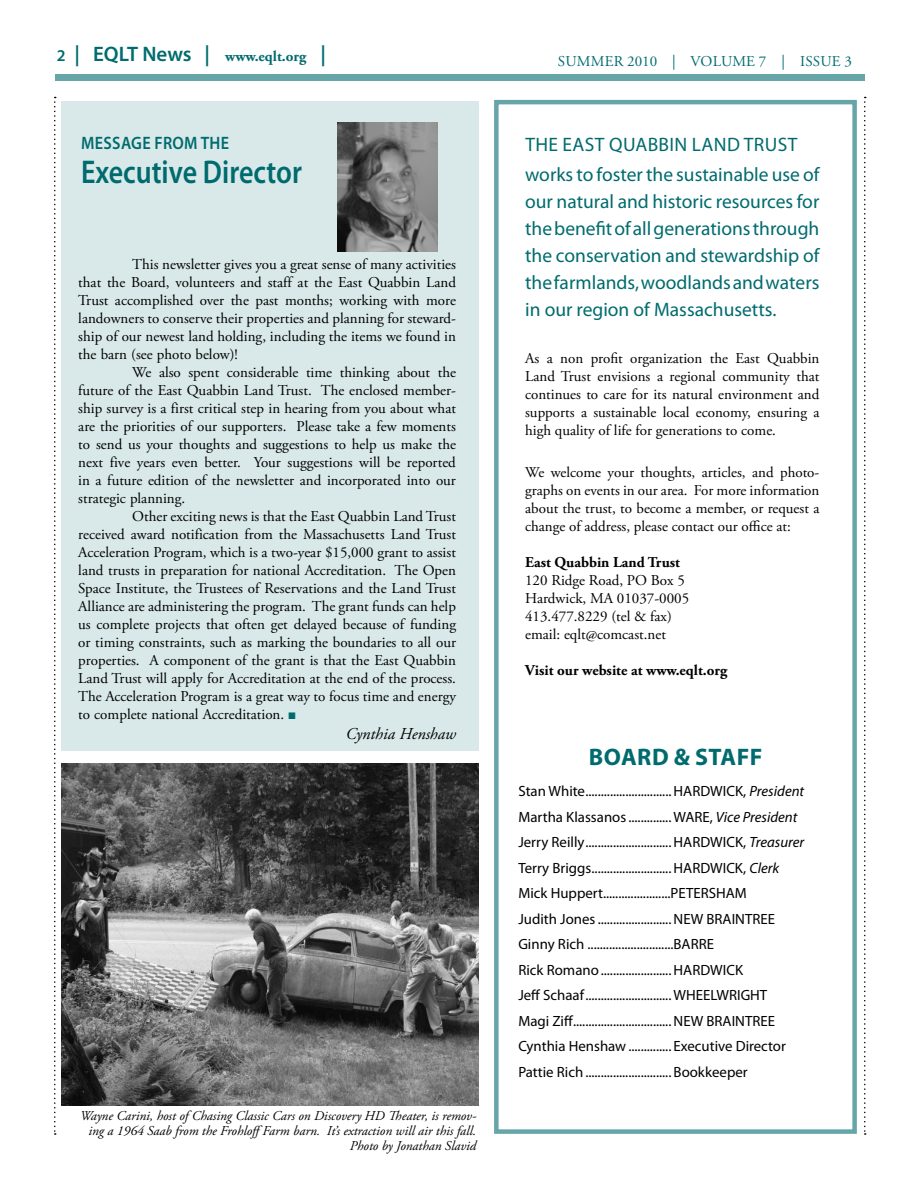
<style>
.page{position:relative;width:918px;height:1188px;background:#fff}
.page>*{position:absolute;margin:0;border:0;box-sizing:border-box;transform-origin:0 0}
.t1{font:600 33px "Myriad Pro";color:#006b6e;scale:.85 1}
.t2{font:700 24px "Myriad Pro";letter-spacing:.02em;color:#006b6e}
.t3{font:19.5px/27px "Myriad Pro";color:#006b6e;text-align:justify}
.t4{font:19.5px/30px "Myriad Pro";letter-spacing:.02em;color:#006b6e}
.t5{font:600 18px "Myriad Pro";letter-spacing:.02em;color:#006b6e;scale:.9 1}
.t6{font:italic 16.5px "Adobe Garamond Pro";color:#000}
.t7{font:15px/18px "Adobe Garamond Pro";color:#000;text-align:justify}
.t8{font:700 15px "Adobe Garamond Pro";color:#000}
.t9{font:15px "Adobe Garamond Pro";letter-spacing:.015em;color:#006b6e}
.t10{font:700 15px "Adobe Garamond Pro";color:#006b6e}
.t11{font:14.85px/25.5px "Myriad Pro";color:#000}
.t12{font:italic 14.85px "Myriad Pro";color:#000}
.t13{font:italic 13.5px/15px "Adobe Garamond Pro";color:#000;text-align:right}
.s1{font-family:"Myriad Pro";font-weight:600;font-size:16.5px}
.s2{font-family:"Myriad Pro";font-weight:600;font-size:21px}
.s3{color:#006b6e}
.s4{font-style:italic}
.s5{font-style:normal}
</style>
<div class="page">
<div style="left:55px;top:74px;width:810px;height:7px;background:#66a6a8"></div>
<svg style="left:54px;top:97px;width:2px;height:1038px"></svg>
<svg style="left:864px;top:97px;width:2px;height:1038px"></svg>
<div style="left:62px;top:101px;width:417px;height:650px;background:#d9e9e9"></div>
<div style="left:494px;top:100px;width:363px;height:1034px;border:4px solid #66a6a8"></div>
<img style="left:338px;top:123px;width:99px;height:128px">
<img style="left:62px;top:764px;width:417px;height:342px">
<p class="t10" style="left:57px;top:48px;width:271px"><span class="s1">2</span> <span class="s2">| EQLT News |</span> www.eqlt.org <span class="s2">|</span></p>
<p class="t9" style="left:558px;top:52px;width:176px">SUMMER 2010 | Volume</p>
<p class="t9" style="left:759px;top:52px;width:57px">7 | Issue</p>
<p class="t9" style="left:845px;top:52px;width:9px">3</p>
<p class="t5" style="left:81px;top:131px;width:164px">Message from the</p>
<h1 class="t1" style="left:81px;top:151px;width:262px">Executive Director</h1>
<p class="t7" style="left:78px;top:256px;width:379px;text-indent:54px">This newsletter gives you a great sense of many activities that the Board, volunteers and staff at the East Quabbin Land Trust accomplished over the past months; working with more landowners to conserve their properties and planning for steward&shy;ship of our newest land holding, including the items we found in the barn (see photo below)!</p>
<p class="t7" style="left:78px;top:364px;width:379px;text-indent:54px">We also spent considerable time thinking about the future of the East Quabbin Land Trust. The enclosed member&shy;ship survey is a first critical step in hearing from you about what are the priorities of our supporters. Please take a few moments to send us your thoughts and suggestions to help us make the next five years even better. Your suggestions will be reported in a future edition of the newsletter and incorporated into our strategic planning.</p>
<p class="t7" style="left:78px;top:508px;width:379px;text-indent:54px">Other exciting news is that the East Quabbin Land Trust received award notification from the Massachusetts Land Trust Acceleration Program, which is a two-year $15,000 grant to assist land trusts in preparation for national Accreditation. The Open Space Institute, the Trustees of Reservations and the Land Trust Alliance are administering the program. The grant funds can help us complete projects that often get delayed because of funding or timing constraints, such as marking the boundaries to all our properties. A component of the grant is that the East Quabbin Land Trust will apply for Accreditation at the end of the process.<br>The Acceleration Program is a great way to focus time and energy to complete national Accreditation. <span class="s3">■</span></p>
<p class="t6" style="left:346px;top:723px;width:112px">Cynthia Henshaw</p>
<p class="t13" style="left:80px;top:1108px;width:398px">Wayne Carini, host of Chasing Classic Cars on Discovery HD Theater, is remov&shy;ing a 1964 Saab from the FrohloffFarm barn. It’s extraction will air this fall.<br>Photo by Jonathan Slavid</p>
<h3 class="t4" style="left:525px;top:129px;width:296px">The East Quabbin Land Trust works to foster the sustainable use of</h3>
<h3 class="t3" style="left:525px;top:188px;width:296px">our natural and historic resources for the benefit of all generations through the conservation and stewardship of the farmlands, woodlands and waters in our region of Massachusetts.</h3>
<p class="t7" style="left:525px;top:350px;width:296px">As a non profit organization the East Quabbin Land Trust envisions a regional community that continues to care for its natural environment and supports a sustainable local economy, ensuring a high quality of life for generations to come.</p>
<p class="t7" style="left:525px;top:464px;width:296px">We welcome your thoughts, articles, and photo&shy;graphs on events in our area. For more information about the trust, to become a member, or request a change of address, please contact our office at:</p>
<p class="t8" style="left:525px;top:553px;width:156px">East Quabbin Land Trust</p>
<p class="t7" style="left:525px;top:572px;width:166px;text-align:left">120 Ridge Road, PO Box 5<br>Hardwick, MA 01037-0005<br>413.477.8229 (tel &amp; fax) email: eqlt@comcast.net</p>
<p class="t8" style="left:525px;top:661px;width:204px">Visit our website at www.eqlt.org</p>
<h2 class="t2" style="left:589px;top:741px;width:175px">BOARD &amp; STAFF</h2>
<p class="t11" style="left:518px;top:778px;width:165px">Stan White............................HARD</p>
<p class="t11" style="left:518px;top:778px;width:287px;text-indent:192px">WICK, <span class="s4">President<br></span>Martha Klassanos.............. WARE, <span class="s4">Vice President<br></span>Jerry Reilly............................HARD</p>
<p class="t12" style="left:710px;top:833px;width:96px"><span class="s5">WICK,</span> Treasurer</p>
<p class="t11" style="left:518px;top:855px;width:165px">Terry Briggs..........................HARD</p>
<p class="t11" style="left:710px;top:855px;width:71px">WICK, <span class="s4">Clerk</span></p>
<p class="t11" style="left:518px;top:880px;width:185px">Mick Huppert......................PETERSHA</p>
<p class="t11" style="left:735px;top:880px;width:13px">M</p>
<p class="t11" style="left:518px;top:906px;width:197px">Judith Jones........................NEW BRAIN</p>
<p class="t11" style="left:745px;top:906px;width:16px">TREE</p>
<p class="t11" style="left:518px;top:931px;width:165px">Ginny Rich ............................BARRE<br>Rick Romano.......................HARD</p>
<p class="t11" style="left:518px;top:957px;width:251px;text-indent:192px">WICK<br>Jeff Schaaf............................ WHEELWRIGHT<br>Magi Ziff................................NEW BRAIN</p>
<p class="t11" style="left:518px;top:1008px;width:269px;text-indent:227px">TREE<br>Cynthia Henshaw.............. Executive Director<br>Pattie Rich............................ Bookkeeper</p>
</div>
